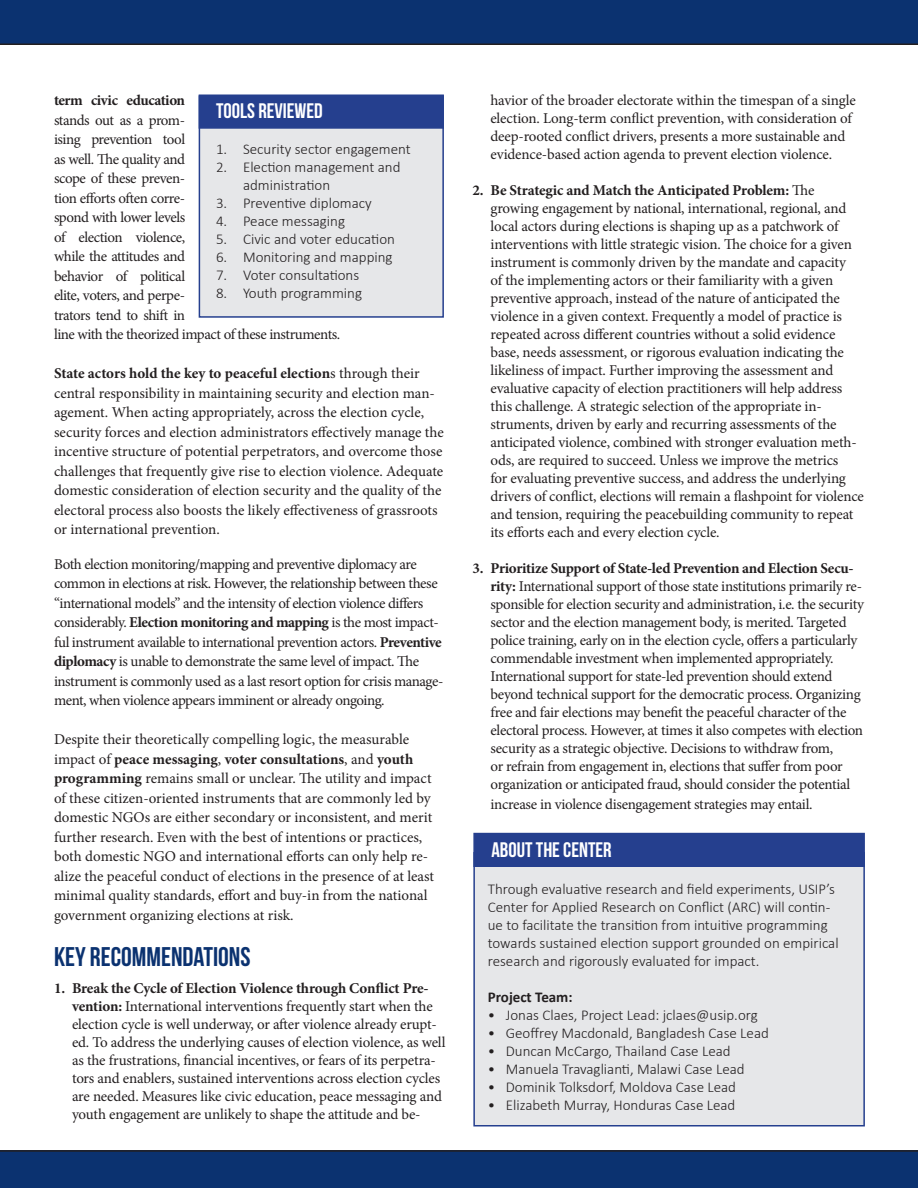
<style>
.page{position:relative;width:918px;height:1188px;background:#fff}
.page>*{position:absolute;margin:0;border:0;box-sizing:border-box;transform-origin:0 0}
.t1{font:27px "Bebas Neue";color:#0b3270}
.t2{font:21px "Bebas Neue";color:#fff}
.t3{font:15px/18px "Minion Pro";letter-spacing:-.015em;color:#231f20}
.t4{font:300 15px/18px "Calibri";color:#231f20}
.t5{font:15px/19.5px "Minion Pro";letter-spacing:-.035em;color:#231f20}
.t6{font:700 15px "Calibri";color:#231f20}
.s1{font-weight:700}
</style>
<div class="page">
<div style="left:473px;top:852px;width:392px;height:274px;background:#e6e7e9;border:2px solid #253f8e"></div>
<div style="left:473px;top:833px;width:392px;height:34px;background:#253f8e"></div>
<div style="left:0;top:0;width:918px;height:45px;background:#0b3270"></div>
<div style="left:0;top:1150px;width:918px;height:38px;background:#0b3270"></div>
<div style="left:199px;top:95px;width:245px;height:223px;background:#e6e7e9;border:2px solid #253f8e"></div>
<div style="left:199px;top:94px;width:245px;height:35px;background:#253f8e;border:2px solid #253f8e"></div>
<p class="t3" style="left:54px;top:91px;width:288px;line-height:19.5px"><span class="s1">term civic education<br></span>stands out as a prom-<br>ising prevention tool<br>as well. The quality and<br>scope of these preven-<br>tion efforts often corre-<br>spond with lower levels<br>of election violence,<br>while the attitudes and<br>behavior of political<br>elite, voters, and perpe-<br>trators tend to shift in<br>line with the theorized impact of these instruments.</p>
<p class="t3" style="left:54px;top:364px;width:391px;line-height:19.5px"><span class="s1">State actors hold the key to peaceful election</span>s through their central responsibility in maintaining security and election man&shy;agement. When acting appropriately, across the election cycle, security forces and election administrators effectively manage the incentive structure of potential perpetrators, and overcome those challenges that frequently give rise to election violence. Adequate domestic consideration of election security and the quality of the electoral process also boosts the likely effectiveness of grassroots or international prevention.</p>
<p class="t5" style="left:54px;top:554px;width:391px">Both election monitoring/mapping and preventive diplomacy are common in elections at risk. However, the relationship between these “international models” and the intensity of election violence differs considerably. <span class="s1">Election monitoring and mapping</span> is the most impact&shy;ful instrument available to international prevention actors. <span class="s1">Preventive diplomacy</span> is unable to demonstrate the same level of impact. The instrument is commonly used as a last resort option for crisis manage&shy;ment, when violence appears imminent or already ongoing.</p>
<p class="t3" style="left:54px;top:730px;width:382px;line-height:19.5px">Despite their theoretically compelling logic, the measurable impact of <span class="s1">peace messaging</span>, <span class="s1">voter consultations</span>, and <span class="s1">youth programming</span> remains small or unclear. The utility and impact of these citizen-oriented instruments that are commonly led by domestic NGOs are either secondary or inconsistent, and merit further research. Even with the best of intentions or practices, both domestic NGO and international efforts can only help re&shy;alize the peaceful conduct of elections in the presence of at least minimal quality standards, effort and buy-in from the national government organizing elections at risk.</p>
<p class="t1" style="left:54px;top:942px;width:198px">KEY RECOMMENDATIONS</p>
<p class="t3" style="left:72px;top:980px;width:375px;text-indent:-18px"><span class="s1">1. Break the Cycle of Election Violence through Conflict Pre&shy;vention:</span> International interventions frequently start when the election cycle is well underway, or after violence already erupt&shy;ed. To address the underlying causes of election violence, as well as the frustrations, financial incentives, or fears of its perpetra&shy;tors and enablers, sustained interventions across election cycles are needed. Measures like civic education, peace messaging and youth engagement are unlikely to shape the attitude and be-</p>
<p class="t2" style="left:216px;top:100px;width:108px">TOOLS REVIEWED</p>
<p class="t4" style="left:216px;top:139px;width:196px">1. Security sector engagement</p>
<p class="t4" style="left:243px;top:157px;width:159px;text-indent:-27px">2. Election management and administration</p>
<p class="t4" style="left:216px;top:193px;width:157px">3. Preventive diplomacy</p>
<p class="t4" style="left:216px;top:211px;width:131px">4. Peace messaging</p>
<p class="t4" style="left:216px;top:229px;width:180px">5. Civic and voter education</p>
<p class="t4" style="left:216px;top:247px;width:178px">6. Monitoring and mapping</p>
<p class="t4" style="left:216px;top:265px;width:145px">7. Voter consultations</p>
<p class="t4" style="left:216px;top:283px;width:148px">8. Youth programming</p>
<p class="t3" style="left:490px;top:92px;width:367px">havior of the broader electorate within the timespan of a single election. Long-term conflict prevention, with consideration of deep-rooted conflict drivers, presents a more sustainable and evidence-based action agenda to prevent election violence.</p>
<p class="t3" style="left:490px;top:182px;width:375px;text-indent:-18px"><span class="s1">2. Be Strategic and Match the Anticipated Problem:</span> The growing engagement by national, international, regional, and local actors during elections is shaping up as a patchwork of interventions with little strategic vision. The choice for a given instrument is commonly driven by the mandate and capacity<br>of the implementing actors or their familiarity with a given preventive approach, instead of the nature of anticipated the violence in a given context. Frequently a model of practice is repeated across different countries without a solid evidence base, needs assessment, or rigorous evaluation indicating the likeliness of impact. Further improving the assessment and evaluative capacity of election practitioners will help address this challenge. A strategic selection of the appropriate in&shy;struments, driven by early and recurring assessments of the anticipated violence, combined with stronger evaluation meth&shy;ods, are required to succeed. Unless we improve the metrics<br>for evaluating preventive success, and address the underlying drivers of conflict, elections will remain a flashpoint for violence and tension, requiring the peacebuilding community to repeat its efforts each and every election cycle.</p>
<p class="t3" style="left:490px;top:560px;width:375px;text-indent:-18px"><span class="s1">3. Prioritize Support of State-led Prevention and Election Secu&shy;rity:</span> International support of those state institutions primarily re&shy;sponsible for election security and administration, i.e. the security sector and the election management body, is merited. Targeted police training, early on in the election cycle, offers a particularly commendable investment when implemented appropriately.<br>International support for state-led prevention should extend beyond technical support for the democratic process. Organizing free and fair elections may benefit the peaceful character of the electoral process. However, at times it also competes with election security as a strategic objective. Decisions to withdraw from,<br>or refrain from engagement in, elections that suffer from poor organization or anticipated fraud, should consider the potential</p>
<p class="t3" style="left:490px;top:795px;width:324px">increase in violence disengagement strategies may entail.</p>
<p class="t2" style="left:491px;top:838px;width:122px">ABOUT THE CENTER</p>
<p class="t4" style="left:488px;top:880px;width:352px">Through evaluative research and field experiments, USIP’s Center for Applied Research on Conflict (ARC) will contin&shy;ue to facilitate the transition from intuitive programming towards sustained election support grounded on empirical research and rigorously evaluated for impact.</p>
<p class="t6" style="left:488px;top:988px;width:86px">Project Team:</p>
<p class="t4" style="left:488px;top:1006px;width:271px">• Jonas Claes, Project Lead: jclaes@usip.org</p>
<p class="t4" style="left:488px;top:1024px;width:283px">• Geoffrey Macdonald, Bangladesh Case Lead</p>
<p class="t4" style="left:488px;top:1042px;width:244px">• Duncan McCargo, Thailand Case Lead</p>
<p class="t4" style="left:488px;top:1060px;width:258px">• Manuela Travaglianti, Malawi Case Lead</p>
<p class="t4" style="left:488px;top:1078px;width:250px">• Dominik Tolksdorf, Moldova Case Lead</p>
<p class="t4" style="left:488px;top:1096px;width:249px">• Elizabeth Murray, Honduras Case Lead</p>
</div>
